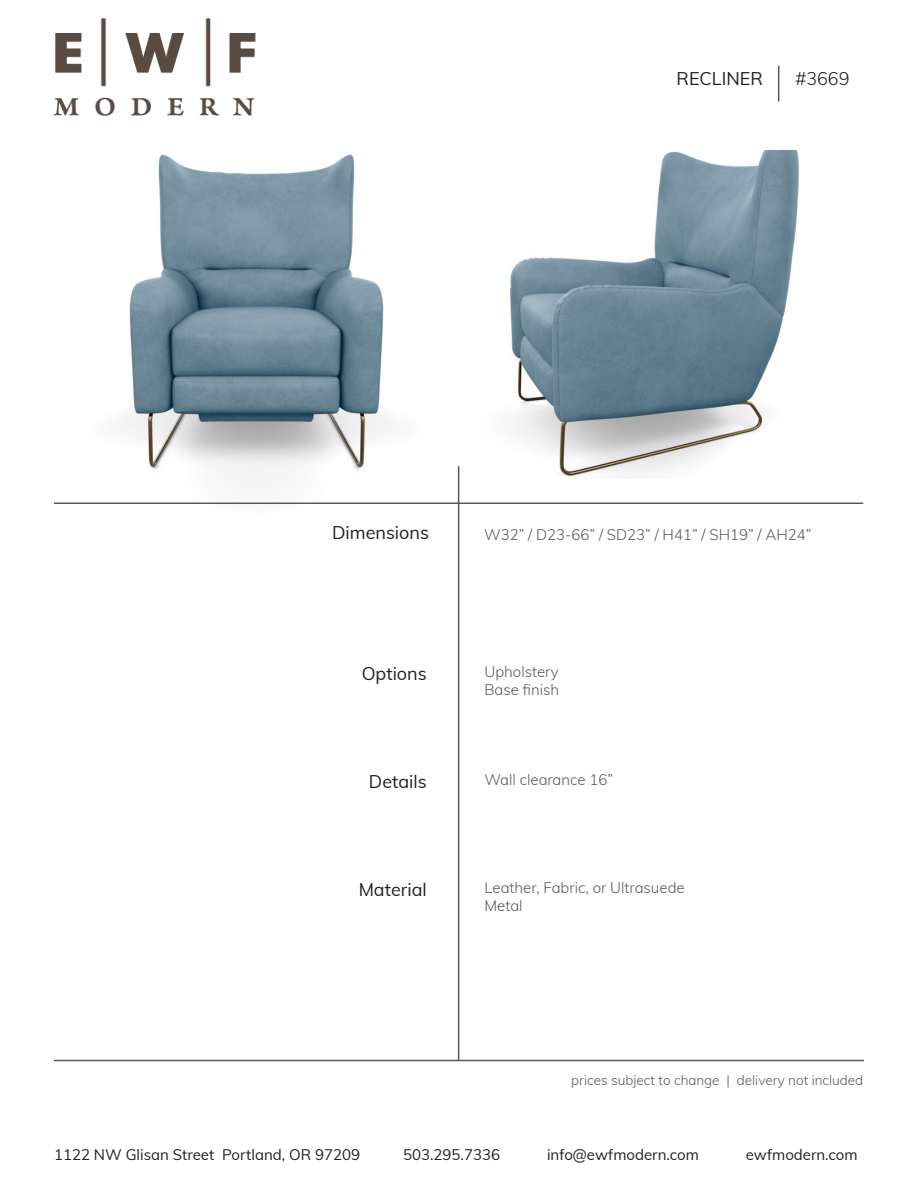
<style>
.page{position:relative;width:918px;height:1188px;background:#fff}
.page>*{position:absolute;margin:0;border:0;box-sizing:border-box;transform-origin:0 0}
.t1{font:18px "Muli";color:#231f20}
.t2{font:300 18px "Muli";color:#231f20}
.t3{font:300 15px "Muli";color:#57585a}
.t4{font:15px "Muli";color:#231f20}
.t5{font:300 13.5px "Muli";color:#57585a}
</style>
<div class="page">
<img style="left:457px;top:151px;width:342px;height:327px">
<img style="left:127px;top:154px;width:260px;height:325px">
<img style="left:54px;top:18px;width:202px;height:98px">
<hr style="left:54px;top:1060px;width:810px;height:1px;background:#57585a">
<hr style="left:54px;top:502px;width:809px;height:2px;background:#57585a">
<hr style="left:458px;top:466px;width:1px;height:595px;background:#57585a">
<hr style="left:778px;top:66px;width:1px;height:36px;background:#57585a">
<p class="t1" style="left:677px;top:66px;width:88px">RECLINER</p>
<p class="t2" style="left:795px;top:66px;width:56px">#3669</p>
<p class="t1" style="left:332px;top:519px;width:98px">Dimensions</p>
<p class="t3" style="left:484px;top:524px;width:329px">W32” / D23-66” / SD23” / H41” / SH19” / AH24”</p>
<p class="t1" style="left:362px;top:660px;width:67px">Options</p>
<p class="t3" style="left:484px;top:660px;width:76px">Upholstery</p>
<p class="t3" style="left:484px;top:678px;width:76px">Base finish</p>
<p class="t1" style="left:369px;top:768px;width:59px">Details</p>
<p class="t3" style="left:484px;top:768px;width:130px">Wall clearance 16”</p>
<p class="t1" style="left:359px;top:876px;width:70px">Material</p>
<p class="t3" style="left:484px;top:876px;width:202px">Leather, Fabric, or Ultrasuede</p>
<p class="t3" style="left:484px;top:894px;width:40px">Metal</p>
<p class="t5" style="left:571px;top:1071px;width:293px">prices subject to change | delivery not included</p>
<p class="t4" style="left:54px;top:1144px;width:308px">1122 NW Glisan Street Portland, OR 97209</p>
<p class="t4" style="left:403px;top:1144px;width:98px">503.295.7336</p>
<p class="t4" style="left:547px;top:1144px;width:153px">info@ewfmodern.com</p>
<p class="t4" style="left:746px;top:1144px;width:113px">ewfmodern.com</p>
</div>
